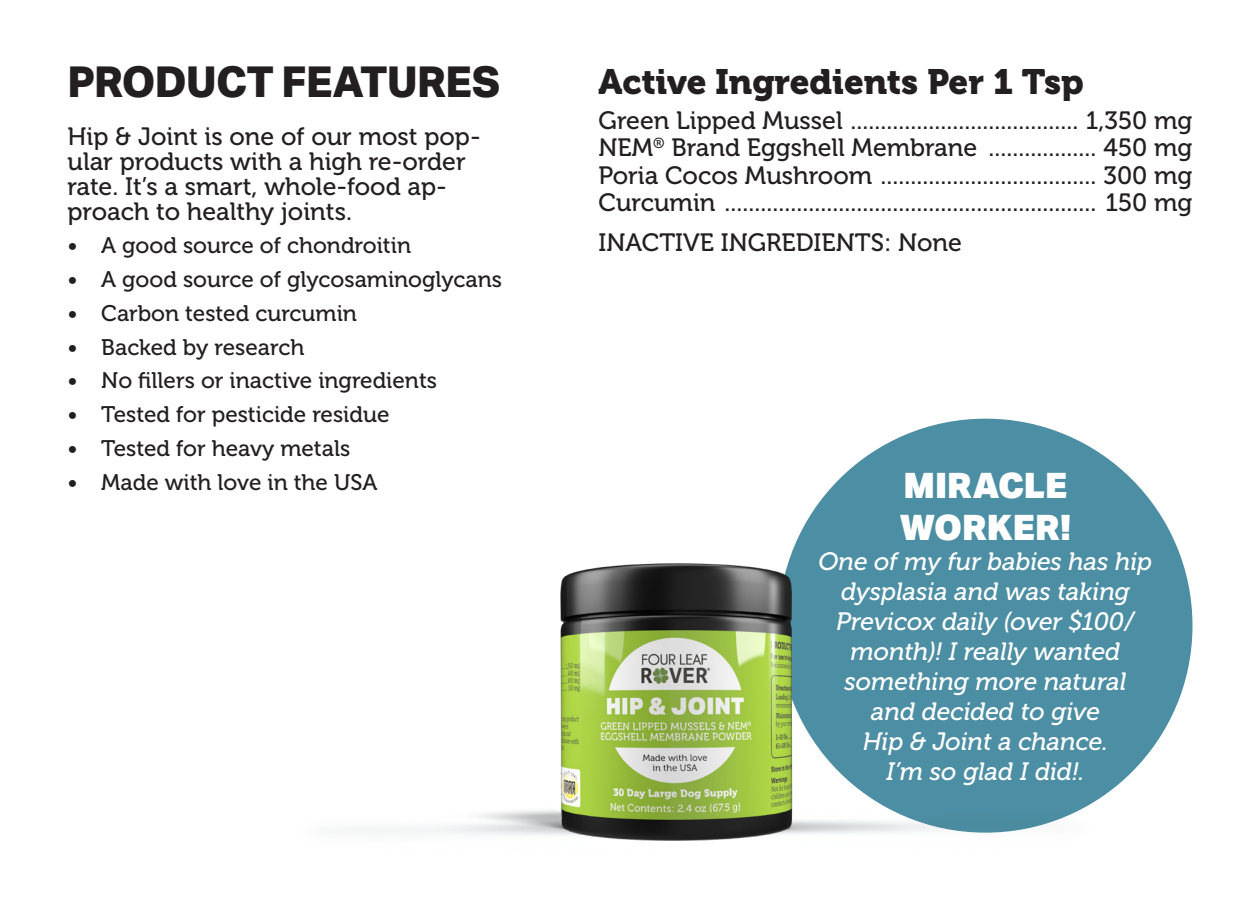
<style>
.page{position:relative;width:1260px;height:900px;background:#fff}
.page>*{position:absolute;margin:0;border:0;box-sizing:border-box;transform-origin:0 0}
.t1{font:800 42.5px "Aktiv Grotesk";letter-spacing:-.015em;color:#231f20}
.Active_Ingredients_Head{font:35px "Museo 900";color:#231f20}
.t2{font:900 35px/42px "Aktiv Grotesk";color:#fff}
.Small_Text{font:25px/25px "Museo 500";color:#231f20}
.t3{font:italic 25px/30px "Museo 500";color:#fff;text-align:center}
.t4{font:22.5px "Museo 500";color:#231f20}
</style>
<div class="page">
<div style="left:779px;top:419px;width:414px;height:414px;background:#4c8ea3;border-radius:50%"></div>
<img style="left:468px;top:513px;width:418px;height:328px">
<h2 class="t1" style="left:68px;top:58px;width:434px">PRODUCT FEATURES</h2>
<p class="Small_Text" style="left:68px;top:124px;width:415px">Hip &amp; Joint is one of our most pop&shy;ular products with a high re-order rate. It’s a smart, whole-food ap&shy;proach to healthy joints.</p>
<p class="t4" style="left:68px;top:233px;width:345px">• A good source of chondroitin</p>
<p class="t4" style="left:68px;top:267px;width:436px">• A good source of glycosaminoglycans</p>
<p class="t4" style="left:68px;top:301px;width:291px">• Carbon tested curcumin</p>
<p class="t4" style="left:68px;top:334px;width:238px">• Backed by research</p>
<p class="t4" style="left:68px;top:368px;width:371px">• No fillers or inactive ingredients</p>
<p class="t4" style="left:68px;top:402px;width:323px">• Tested for pesticide residue</p>
<p class="t4" style="left:68px;top:436px;width:284px">• Tested for heavy metals</p>
<p class="t4" style="left:68px;top:469px;width:311px">• Made with love in the USA</p>
<p class="Active_Ingredients_Head" style="left:598px;top:62px;width:487px">Active Ingredients Per 1 Tsp</p>
<p class="Small_Text" style="left:598px;top:108px;width:596px">Green Lipped Mussel ...................................... 1,350 mg</p>
<p class="Small_Text" style="left:598px;top:136px;width:596px">NEM<sup>®</sup> Brand Eggshell Membrane .................. 450 mg</p>
<p class="Small_Text" style="left:598px;top:163px;width:596px">Poria Cocos Mushroom .................................... 300 mg</p>
<p class="Small_Text" style="left:598px;top:191px;width:596px">Curcumin .............................................................. 150 mg</p>
<p class="Small_Text" style="left:598px;top:231px;width:365px">INACTIVE INGREDIENTS: None</p>
<p class="t2" style="left:899px;top:463px;width:174px">MIRACLE<br>WORKER!</p>
<p class="t3" style="left:819px;top:546px;width:335px">One of my fur babies has hip dysplasia and was taking<br>Previcox daily (over $100/ month)! I really wanted something more natural<br>and decided to give<br>Hip &amp; Joint a chance.<br>I’m so glad I did!.</p>
</div>
